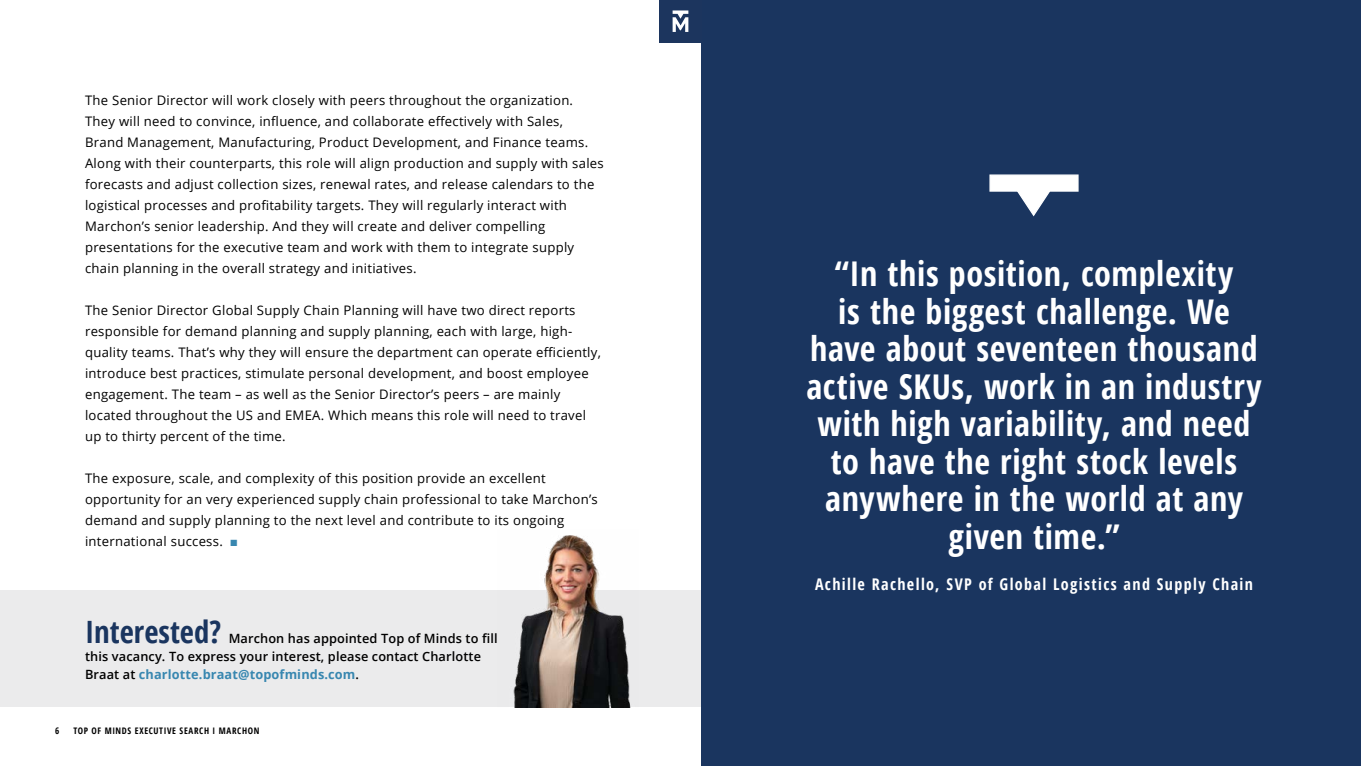
<style>
.page{position:relative;width:1361px;height:766px;background:#fff}
.page>*{position:absolute;margin:0;border:0;box-sizing:border-box;transform-origin:0 0}
.t1{font:700 condensed 34.05px/37.5px "Open Sans";letter-spacing:.02em;color:#fff;text-align:center}
.t2{font:700 condensed 30.75px "Open Sans";color:#1a355f}
.t3{font:700 condensed 16.12px "Open Sans";letter-spacing:.085em;color:#fff}
.t4{font:13.12px/21px "Open Sans";letter-spacing:.02em;color:#000}
.t5{font:600 12.75px/18px "Open Sans";letter-spacing:.01em;color:#000}
.t6{font:700 condensed 9px "Open Sans";letter-spacing:.07em;color:#000}
.s1{color:#3887b0}
.s2{font-weight:700;color:#3887b0}
</style>
<div class="page">
<div style="left:0;top:590px;width:702px;height:116px;background:#ebebec"></div>
<div style="left:702px;top:0;width:659px;height:765px;background:#1a355f"></div>
<svg style="left:989px;top:174px;width:90px;height:43px"></svg>
<img style="left:513px;top:535px;width:118px;height:171px">
<div style="left:659px;top:0;width:43px;height:43px;background:#1c355e"></div>
<svg style="left:672px;top:10px;width:16px;height:22px"></svg>
<p class="t4" style="left:85px;top:89px;width:520px">The Senior Director will work closely with peers throughout the organization.<br>They will need to convince, influence, and collaborate effectively with Sales, Brand Management, Manufacturing, Product Development, and Finance teams.<br>Along with their counterparts, this role will align production and supply with sales forecasts and adjust collection sizes, renewal rates, and release calendars to the logistical processes and profitability targets. They will regularly interact with Marchon’s senior leadership. And they will create and deliver compelling presentations for the executive team and work with them to integrate supply chain planning in the overall strategy and initiatives.</p>
<p class="t4" style="left:85px;top:299px;width:517px">The Senior Director Global Supply Chain Planning will have two direct reports responsible for demand planning and supply planning, each with large, high&shy;quality teams. That’s why they will ensure the department can operate efficiently, introduce best practices, stimulate personal development, and boost employee engagement. The team – as well as the Senior Director’s peers – are mainly located throughout the US and EMEA. Which means this role will need to travel up to thirty percent of the time.</p>
<p class="t4" style="left:85px;top:467px;width:514px">The exposure, scale, and complexity of this position provide an excellent opportunity for an very experienced supply chain professional to take Marchon’s demand and supply planning to the next level and contribute to its ongoing international success. <span class="s1">■</span></p>
<h2 class="t2" style="left:85px;top:609px;width:138px">Interested?</h2>
<p class="t5" style="left:85px;top:628px;width:414px;text-indent:144px">Marchon has appointed Top of Minds to fill this vacancy. To express your interest, please contact Charlotte<br>Braat at <span class="s2">charlotte.braat@topofminds.com</span>.</p>
<p class="t6" style="left:55px;top:724px;width:6px">6</p>
<p class="t6" style="left:73px;top:724px;width:188px">TOP OF MINDS EXECUTIVE SEARCH I MARCHON</p>
<h1 class="t1" style="left:806px;top:254px;width:457px">“In this position, complexity<br>is the biggest challenge. We have about seventeen thousand active SKUs, work in an industry with high variability, and need to have the right stock levels anywhere in the world at any given time.”</h1>
<p class="t3" style="left:815px;top:573px;width:439px">Achille Rachello, SVP of Global Logistics and Supply Chain</p>
</div>
